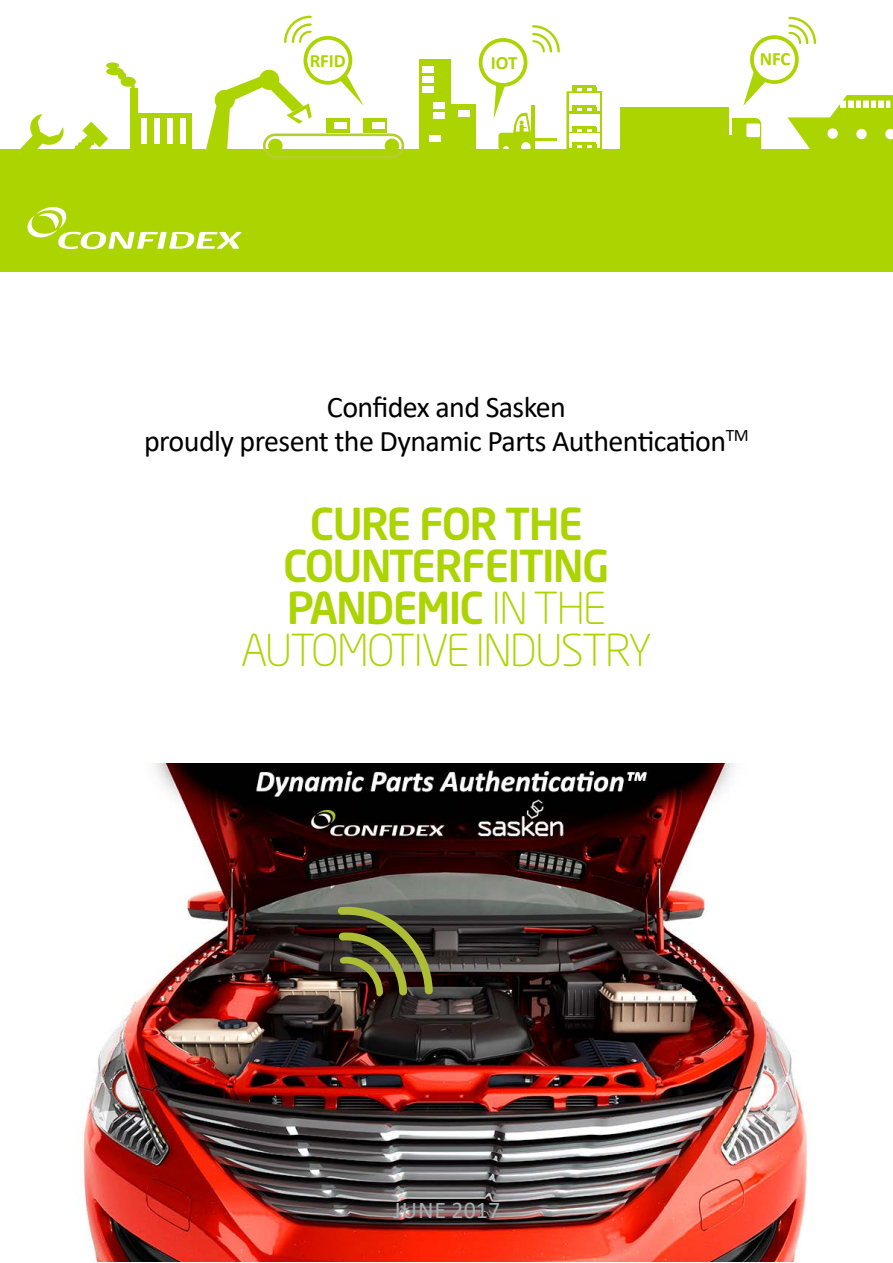
<style>
.page{position:relative;width:893px;height:1263px;background:#fff}
.page>*{position:absolute;margin:0;border:0;box-sizing:border-box;transform-origin:0 0}
.t1{font:500 43.5px/42px "Neo Sans Std";letter-spacing:-.04em;color:#acd400;text-align:center}
.t2{font:30px/34.5px "Calibri";letter-spacing:-.02em;color:#000;text-align:center}
.t3{font:24px "Calibri";letter-spacing:.02em;color:#a4adb1}
.t4{font:700 18.75px "Calibri";color:#acd400}
.s1{font-weight:300}
</style>
<div class="page">
<img style="left:82px;top:763px;width:726px;height:498px">
<div style="left:566px;top:91px;width:36px;height:58px;background:#acd400"></div>
<div style="left:569px;top:93px;width:31px;height:18px;background:#fff"></div>
<div style="left:569px;top:114px;width:31px;height:17px;background:#fff"></div>
<div style="left:569px;top:134px;width:31px;height:14px;background:#fff"></div>
<svg style="left:592px;top:108px;width:4px;height:3px"></svg>
<svg style="left:572px;top:108px;width:14px;height:3px"></svg>
<hr style="left:572px;top:105px;width:24px;height:3px;background:#acd400">
<svg style="left:592px;top:88px;width:4px;height:3px"></svg>
<svg style="left:572px;top:88px;width:14px;height:4px"></svg>
<hr style="left:572px;top:86px;width:24px;height:2px;background:#acd400">
<svg style="left:592px;top:128px;width:4px;height:3px"></svg>
<svg style="left:572px;top:128px;width:14px;height:4px"></svg>
<hr style="left:572px;top:126px;width:24px;height:2px;background:#acd400">
<svg style="left:592px;top:145px;width:4px;height:3px"></svg>
<svg style="left:572px;top:145px;width:14px;height:3px"></svg>
<hr style="left:572px;top:142px;width:24px;height:3px;background:#acd400">
<div style="left:498px;top:133px;width:36px;height:17px;background:#acd400;border-radius:3px"></div>
<hr style="left:531px;top:106px;width:4px;height:44px;background:#acd400">
<hr style="left:534px;top:138px;width:23px;height:3px;background:#acd400">
<svg style="left:503px;top:146px;width:6px;height:3px"></svg>
<div style="left:521px;top:142px;width:10px;height:10px;background:#fff;border-radius:50%"></div>
<div style="left:621px;top:108px;width:108px;height:42px;background:#acd400"></div>
<div style="left:719px;top:118px;width:42px;height:43px;background:#acd400;border-radius:6px"></div>
<hr style="left:729px;top:108px;width:2px;height:27px;background:#fff">
<div style="left:0;top:149px;width:464px;height:122px;background:#acd400"></div>
<div style="left:434px;top:149px;width:459px;height:122px;background:#acd400"></div>
<div style="left:385px;top:139px;width:14px;height:14px;background:#acd400;border-radius:50%"></div>
<div style="left:263px;top:133px;width:141px;height:25px;border:3px solid #b6ce2f;border-radius:11px"></div>
<div style="left:363px;top:118px;width:24px;height:14px;background:#acd400"></div>
<div style="left:372px;top:122px;width:13px;height:7px;background:#fff"></div>
<svg style="left:743px;top:17px;width:150px;height:132px"></svg>
<svg style="left:479px;top:25px;width:81px;height:110px"></svg>
<svg style="left:206px;top:16px;width:158px;height:135px"></svg>
<div style="left:419px;top:60px;width:31px;height:93px;background:#acd400"></div>
<div style="left:448px;top:104px;width:28px;height:53px;background:#acd400"></div>
<div style="left:423px;top:67px;width:11px;height:6px;background:#fff"></div>
<div style="left:423px;top:77px;width:11px;height:6px;background:#fff"></div>
<div style="left:423px;top:87px;width:11px;height:6px;background:#fff"></div>
<div style="left:434px;top:102px;width:11px;height:7px;background:#fff"></div>
<div style="left:434px;top:112px;width:11px;height:6px;background:#fff"></div>
<div style="left:430px;top:136px;width:11px;height:6px;background:#fff"></div>
<div style="left:459px;top:110px;width:11px;height:7px;background:#fff"></div>
<svg style="left:20px;top:114px;width:88px;height:35px"></svg>
<div style="left:130px;top:88px;width:8px;height:65px;background:#acd400"></div>
<div style="left:138px;top:114px;width:54px;height:39px;background:#acd400"></div>
<div style="left:121px;top:77px;width:15px;height:10px;background:#acd400;border-radius:50%"></div>
<div style="left:118px;top:72px;width:8px;height:8px;background:#acd400;border-radius:50%"></div>
<div style="left:106px;top:62px;width:13px;height:7px;background:#acd400;border-radius:50%"></div>
<div style="left:106px;top:68px;width:18px;height:7px;background:#acd400;border-radius:50%"></div>
<div style="left:141px;top:118px;width:6px;height:26px;background:#fff"></div>
<div style="left:154px;top:118px;width:6px;height:26px;background:#fff"></div>
<div style="left:167px;top:118px;width:6px;height:26px;background:#fff"></div>
<div style="left:180px;top:118px;width:6px;height:26px;background:#fff"></div>
<svg style="left:27px;top:207px;width:215px;height:42px"></svg>
<svg style="left:338px;top:906px;width:95px;height:90px;background:#53512d"></svg>
<p class="t4" style="left:310px;top:49px;width:38px">RFID</p>
<p class="t4" style="left:491px;top:51px;width:28px">IOT</p>
<p class="t4" style="left:760px;top:47px;width:32px">NFC</p>
<p class="t2" style="left:144px;top:389px;width:606px">Confidex and Sasken<br>proudly present the Dynamic Parts Authentication<sup>TM</sup></p>
<h1 class="t1" style="left:241px;top:502px;width:413px">CURE FOR THE<br>COUNTERFEITING<br>PANDEMIC <span class="s1">IN THE<br>AUTOMOTIVE INDUSTRY</span></h1>
<p class="t3" style="left:393px;top:1193px;width:109px">JUNE 2017</p>
</div>
